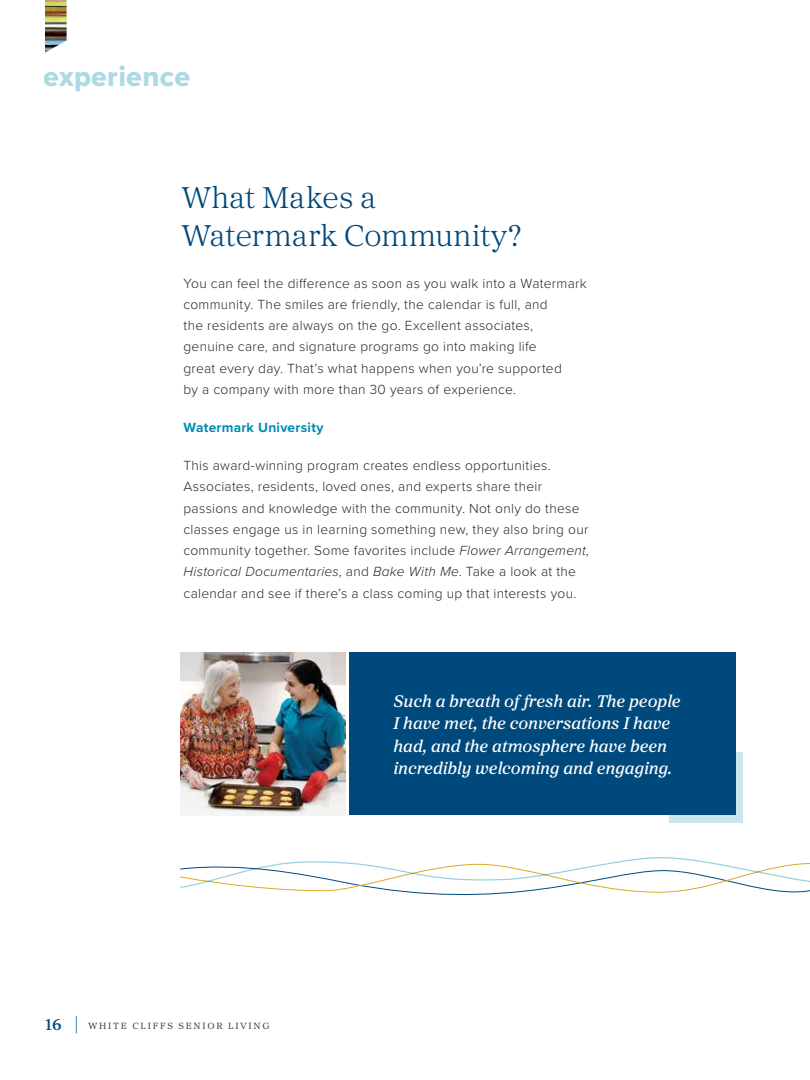
<style>
.page{position:relative;width:810px;height:1080px;background:#fff}
.page>*{position:absolute;margin:0;border:0;box-sizing:border-box;transform-origin:0 0}
.t1{font:300 31.25px/37.5px "Proxima Sera";letter-spacing:-.005em;color:#00497c}
.t2{font:28.75px "Proxima Nova Extrabld";letter-spacing:.01em;color:#99d2de}
.t3{font:italic 500 17.5px/22.5px "Proxima Sera";letter-spacing:-.005em;color:#fff}
.t4{font:300 13.75px/21.2px "Proxima Nova";letter-spacing:.02em;color:#292829}
.t5{font:700 13.75px "Proxima Nova";letter-spacing:.02em;color:#008ab6}
.t6{font:9.38px "Proxima Sera";letter-spacing:.19em;color:#414042}
.s1{font-style:italic}
.s2{font-weight:500;font-size:16.25px;color:#00497c}
.s3{font-weight:300;font-size:22.12px;color:#00497c}
</style>
<div class="page">
<img style="left:45px;top:0;width:22px;height:53px">
<svg style="left:180px;top:857px;width:630px;height:39px"></svg>
<div style="left:669px;top:752px;width:73px;height:70px;background:#c9e6ec"></div>
<div style="left:349px;top:652px;width:387px;height:163px;background:#00497c"></div>
<img style="left:180px;top:652px;width:166px;height:163px">
<h2 class="t2" style="left:44px;top:55px;width:148px">experience</h2>
<h1 class="t1" style="left:182px;top:178px;width:340px">What Makes a<br>Watermark Community?</h1>
<p class="t4" style="left:184px;top:272px;width:405px">You can feel the difference as soon as you walk into a Watermark community. The smiles are friendly, the calendar is full, and<br>the residents are always on the go. Excellent associates, genuine care, and signature programs go into making life<br>great every day. That’s what happens when you’re supported<br>by a company with more than 30 years of experience.</p>
<p class="t5" style="left:184px;top:417px;width:142px">Watermark University</p>
<p class="t4" style="left:184px;top:454px;width:407px">This award-winning program creates endless opportunities.<br>Associates, residents, loved ones, and experts share their passions and knowledge with the community. Not only do these classes engage us in learning something new, they also bring our community together. Some favorites include <span class="s1">Flower Arrangement</span>, <span class="s1">Historical Documentaries</span>, and <span class="s1">Bake With Me</span>. Take a look at the calendar and see if there’s a class coming up that interests you.</p>
<p class="t6" style="left:45px;top:1018px;width:226px"><span class="s2">16</span> <span class="s3">|</span> WHITE CLIFFS SENIOR LIVING</p>
<p class="t3" style="left:393px;top:689px;width:289px">Such a breath of fresh air. The people I have met, the conversations I have had, and the atmosphere have been incredibly welcoming and engaging.</p>
</div>
